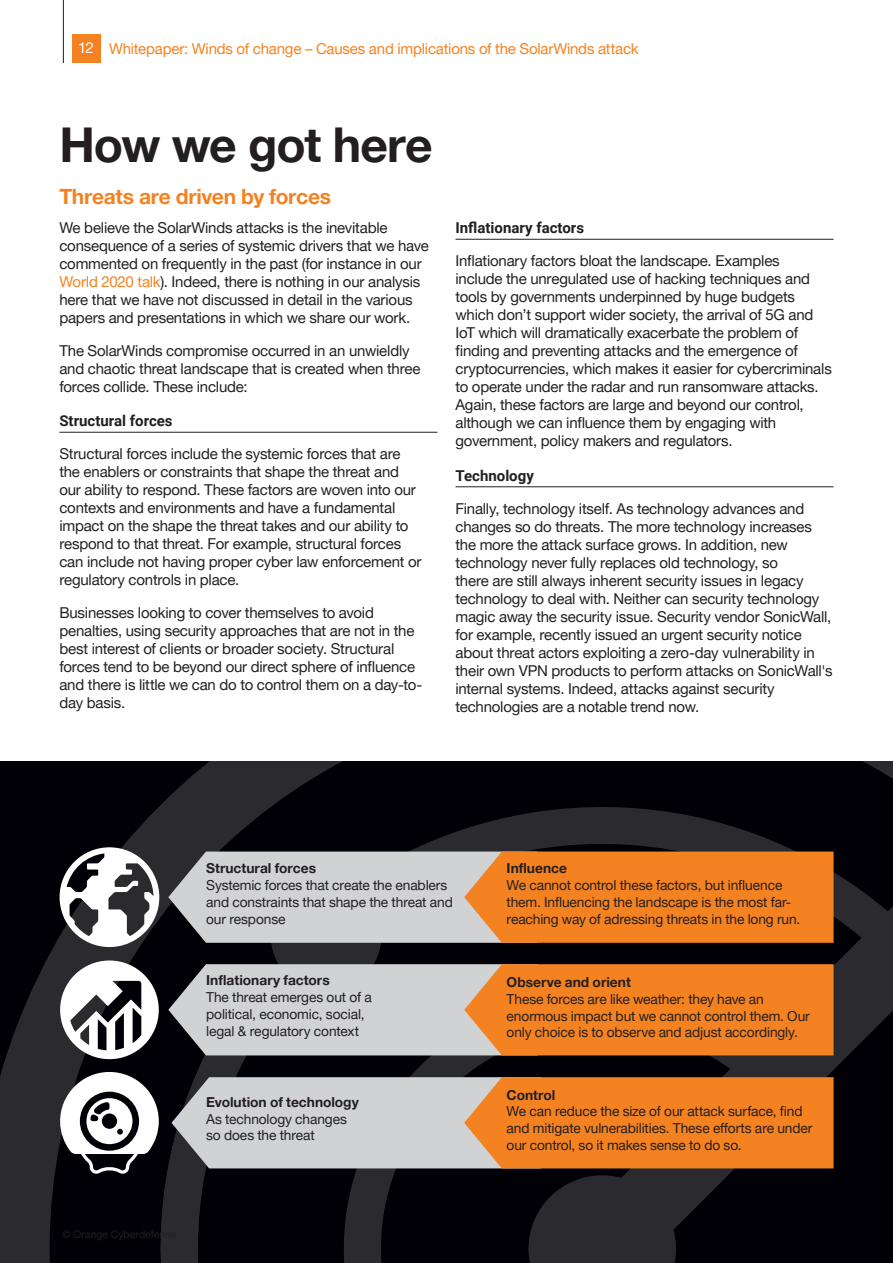
<style>
.page{position:relative;width:893px;height:1263px;background:#fff}
.page>*{position:absolute;margin:0;border:0;box-sizing:border-box;transform-origin:0 0}
.H1-WP{font:700 48px "Helvetica Neue";letter-spacing:-.025em;color:#231f20}
.H2_report{font:700 21px "Helvetica Neue";letter-spacing:-.015em;color:#f58220}
.Body_Copy{font:15px/18px "Helvetica Neue";letter-spacing:-.015em;color:#231f20}
.t1{font:15px "Helvetica Neue";letter-spacing:-.015em;color:#f58220}
.H3_Line_below{font:700 15px "Roboto";color:#231f20}
.t2{font:13.8px/16.8px "Helvetica Neue";letter-spacing:-.01em;color:#231f20}
.t3{font:10.5px "Helvetica Neue";color:#231f20}
.s1{color:#fff}
.s2{color:#f58220}
.s3{font-weight:700}
</style>
<div class="page">
<svg style="left:0;top:761px;width:893px;height:502px;background:#0e0e13"></svg>
<svg style="left:119px;top:984px;width:774px;height:279px;background:#0d0d12"></svg>
<svg style="left:168px;top:851px;width:666px;height:92px;background:#dca16f"></svg>
<svg style="left:168px;top:964px;width:666px;height:91px;background:#dda16e"></svg>
<svg style="left:171px;top:1077px;width:663px;height:91px;background:#dda16f"></svg>
<svg style="left:59px;top:847px;width:100px;height:100px"></svg>
<svg style="left:60px;top:960px;width:99px;height:99px"></svg>
<svg style="left:60px;top:1072px;width:99px;height:102px"></svg>
<hr style="left:59px;top:432px;width:378px;height:1px;background:#231f20">
<hr style="left:455px;top:239px;width:379px;height:1px;background:#231f20">
<hr style="left:455px;top:486px;width:379px;height:1px;background:#231f20">
<div style="left:72px;top:34px;width:29px;height:29px;background:#f58220"></div>
<hr style="left:63px;top:0;width:1px;height:63px;background:#231f20">
<p class="t1" style="left:78px;top:39px;width:562px"><span class="s1">12</span> Whitepaper: Winds of change – Causes and implications of the SolarWinds attack</p>
<p class="H1-WP" style="left:59px;top:115px;width:375px">How we got here</p>
<p class="H2_report" style="left:59px;top:183px;width:273px">Threats are driven by forces</p>
<p class="Body_Copy" style="left:59px;top:218px;width:371px">We believe the SolarWinds attacks is the inevitable consequence of a series of systemic drivers that we have commented on frequently in the past (for instance in our <span class="s2">World 2020 talk</span>). Indeed, there is nothing in our analysis here that we have not discussed in detail in the various papers and presentations in which we share our work.</p>
<p class="Body_Copy" style="left:59px;top:341px;width:363px">The SolarWinds compromise occurred in an unwieldly and chaotic threat landscape that is created when three forces collide. These include:</p>
<p class="H3_Line_below" style="left:59px;top:411px;width:115px">Structural forces</p>
<p class="Body_Copy" style="left:59px;top:445px;width:364px">Structural forces include the systemic forces that are the enablers or constraints that shape the threat and our ability to respond. These factors are woven into our contexts and environments and have a fundamental impact on the shape the threat takes and our ability to respond to that threat. For example, structural forces can include not having proper cyber law enforcement or regulatory controls in place.</p>
<p class="Body_Copy" style="left:59px;top:604px;width:364px">Businesses looking to cover themselves to avoid penalties, using security approaches that are not in the best interest of clients or broader society. Structural forces tend to be beyond our direct sphere of influence and there is little we can do to control them on a day-to&shy;day basis.</p>
<p class="H3_Line_below" style="left:455px;top:218px;width:130px">Inflationary factors</p>
<p class="Body_Copy" style="left:455px;top:252px;width:378px">Inflationary factors bloat the landscape. Examples<br>include the unregulated use of hacking techniques and tools by governments underpinned by huge budgets which don’t support wider society, the arrival of 5G and IoT which will dramatically exacerbate the problem of finding and preventing attacks and the emergence of cryptocurrencies, which makes it easier for cybercriminals to operate under the radar and run ransomware attacks.<br>Again, these factors are large and beyond our control, although we can influence them by engaging with government, policy makers and regulators.</p>
<p class="H3_Line_below" style="left:455px;top:465px;width:80px">Technology</p>
<p class="Body_Copy" style="left:455px;top:499px;width:378px">Finally, technology itself. As technology advances and changes so do threats. The more technology increases the more the attack surface grows. In addition, new technology never fully replaces old technology, so<br>there are still always inherent security issues in legacy technology to deal with. Neither can security technology magic away the security issue. Security vendor SonicWall, for example, recently issued an urgent security notice about threat actors exploiting a zero-day vulnerability in their own VPN products to perform attacks on SonicWall's internal systems. Indeed, attacks against security technologies are a notable trend now.</p>
<p class="t2" style="left:206px;top:860px;width:248px"><span class="s3">Structural forces<br></span>Systemic forces that create the enablers and constraints that shape the threat and our response</p>
<p class="t2" style="left:206px;top:972px;width:167px"><span class="s3">Inflationary factors<br></span>The threat emerges out of a political, economic, social, legal &amp; regulatory context</p>
<p class="t2" style="left:206px;top:1093px;width:154px"><span class="s3">Evolution of technology<br></span>As technology changes so does the threat</p>
<p class="t3" style="left:63px;top:1228px;width:115px">© Orange Cyberdefense</p>
<p class="t2" style="left:507px;top:860px;width:295px"><span class="s3">Influence<br></span>We cannot control these factors, but influence them. Influencing the landscape is the most far&shy;reaching way of adressing threats in the long run.</p>
<p class="t2" style="left:507px;top:973px;width:305px"><span class="s3">Observe and orient<br></span>These forces are like weather: they have an enormous impact but we cannot control them. Our only choice is to observe and adjust accordingly.</p>
<p class="t2" style="left:507px;top:1086px;width:307px"><span class="s3">Control<br></span>We can reduce the size of our attack surface, find and mitigate vulnerabilities. These efforts are under our control, so it makes sense to do so.</p>
</div>
